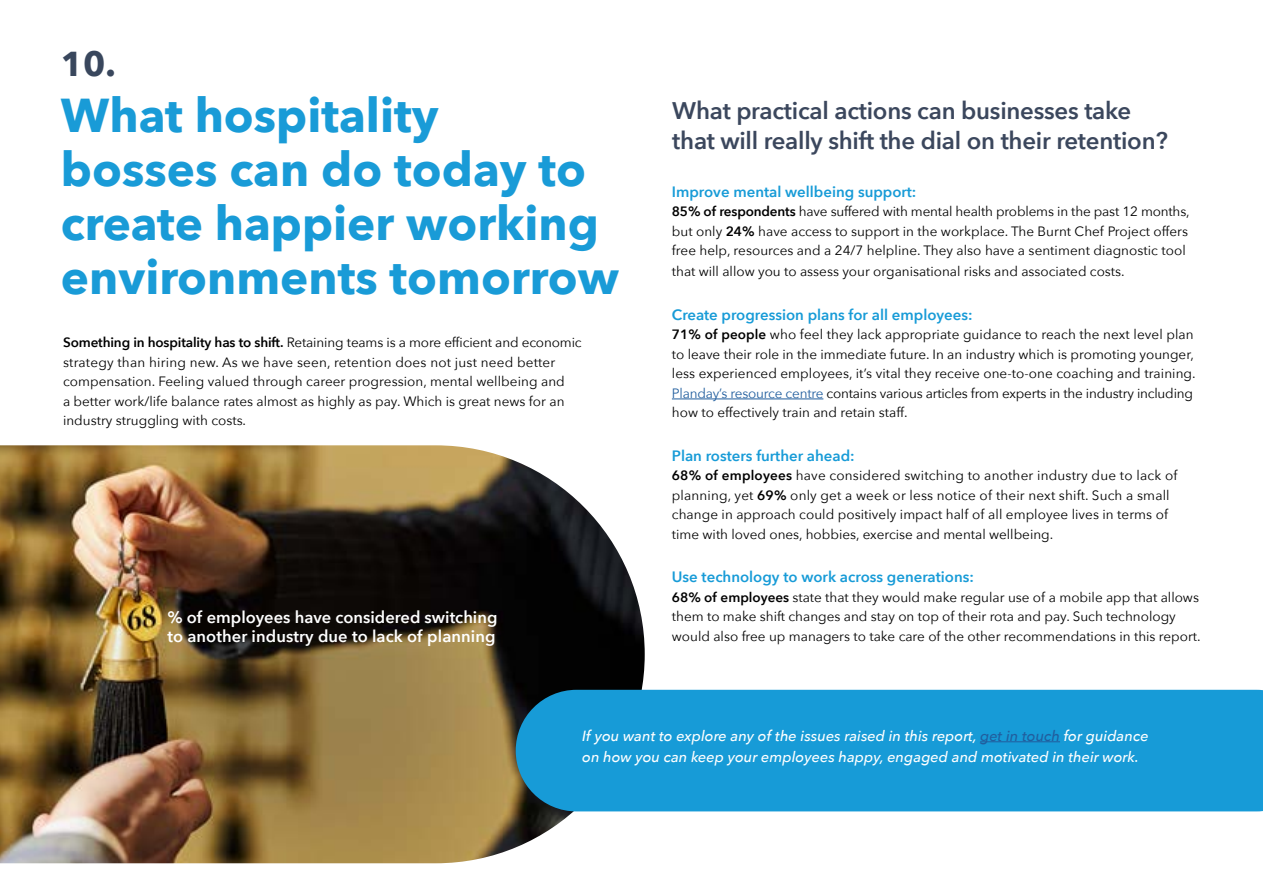
<style>
.page{position:relative;width:1263px;height:893px;background:#fff}
.page>*{position:absolute;margin:0;border:0;box-sizing:border-box;transform-origin:0 0}
.t1{font:700 47.4px/54px "Avenir Next";color:#199bd7}
.t2{font:700 34.5px "Avenir Next";color:#39475d}
.t3{font:600 24px/30px "Avenir Next";letter-spacing:-.01em;color:#3b475d}
.t4{font:600 16.5px/19.5px "Avenir Next";color:#fff}
.t5{font:600 15px "Avenir Next";color:#179bd7}
.t6{font:italic 500 14.7px/21.3px "Avenir Next";color:#fff}
.t7{font:13.5px/19.5px "Avenir Next";color:#000}
.s1{font-weight:600}
.s2{color:#215e9e}
</style>
<div class="page">
<img style="left:0;top:445px;width:645px;height:418px">
<div style="left:516px;top:690px;width:747px;height:121px;background:#179bd7"></div>
<hr style="left:672px;top:399px;width:151px;height:1px;background:#215e9e">
<hr style="left:980px;top:741px;width:80px;height:1px;background:#215e9e">
<h2 class="t2" style="left:61px;top:34px;width:56px">10.</h2>
<h1 class="t1" style="left:61px;top:88px;width:559px">What hospitality<br>bosses can do today to create happier working environments tomorrow</h1>
<p class="t7" style="left:63px;top:332px;width:520px"><span class="s1">Something in hospitality has to shift.</span> Retaining teams is a more efficient and economic strategy than hiring new. As we have seen, retention does not just need better compensation. Feeling valued through career progression, mental wellbeing and<br>a better work/life balance rates almost as highly as pay. Which is great news for an industry struggling with costs.</p>
<p class="t4" style="left:167px;top:607px;width:332px">% of employees have considered switching to another industry due to lack of planning</p>
<h3 class="t3" style="left:672px;top:95px;width:497px">What practical actions can businesses take that will really shift the dial on their retention?</h3>
<p class="t5" style="left:672px;top:179px;width:246px">Improve mental wellbeing support:</p>
<p class="t7" style="left:672px;top:201px;width:519px;text-align:justify"><span class="s1">85% of respondents</span> have suffered with mental health problems in the past 12 months, but only <span class="s1">24%</span> have access to support in the workplace. The Burnt Chef Project offers free help, resources and a 24/7 helpline. They also have a sentiment diagnostic tool</p>
<p class="t7" style="left:672px;top:261px;width:454px">that will allow you to assess your organisational risks and associated costs.</p>
<p class="t5" style="left:672px;top:302px;width:302px">Create progression plans for all employees:</p>
<p class="t7" style="left:672px;top:324px;width:525px"><span class="s1">71% of people</span> who feel they lack appropriate guidance to reach the next level plan to leave their role in the immediate future. In an industry which is promoting younger, less experienced employees, it’s vital they receive one-to-one coaching and training.<br><span class="s2">Planday’s resource centre</span> contains various articles from experts in the industry including how to effectively train and retain staff.</p>
<p class="t5" style="left:672px;top:443px;width:184px">Plan rosters further ahead:</p>
<p class="t7" style="left:672px;top:465px;width:507px"><span class="s1">68% of employees</span> have considered switching to another industry due to lack of planning, yet <span class="s1">69%</span> only get a week or less notice of their next shift. Such a small change in approach could positively impact half of all employee lives in terms of time with loved ones, hobbies, exercise and mental wellbeing.</p>
<p class="t5" style="left:672px;top:564px;width:303px">Use technology to work across generations:</p>
<p class="t7" style="left:672px;top:587px;width:530px"><span class="s1">68% of employees</span> state that they would make regular use of a mobile app that allows them to make shift changes and stay on top of their rota and pay. Such technology would also free up managers to take care of the other recommendations in this report.</p>
<p class="t6" style="left:582px;top:724px;width:568px">If you want to explore any of the issues raised in this report, <span class="s2">get in touch</span> for guidance on how you can keep your employees happy, engaged and motivated in their work.</p>
</div>
